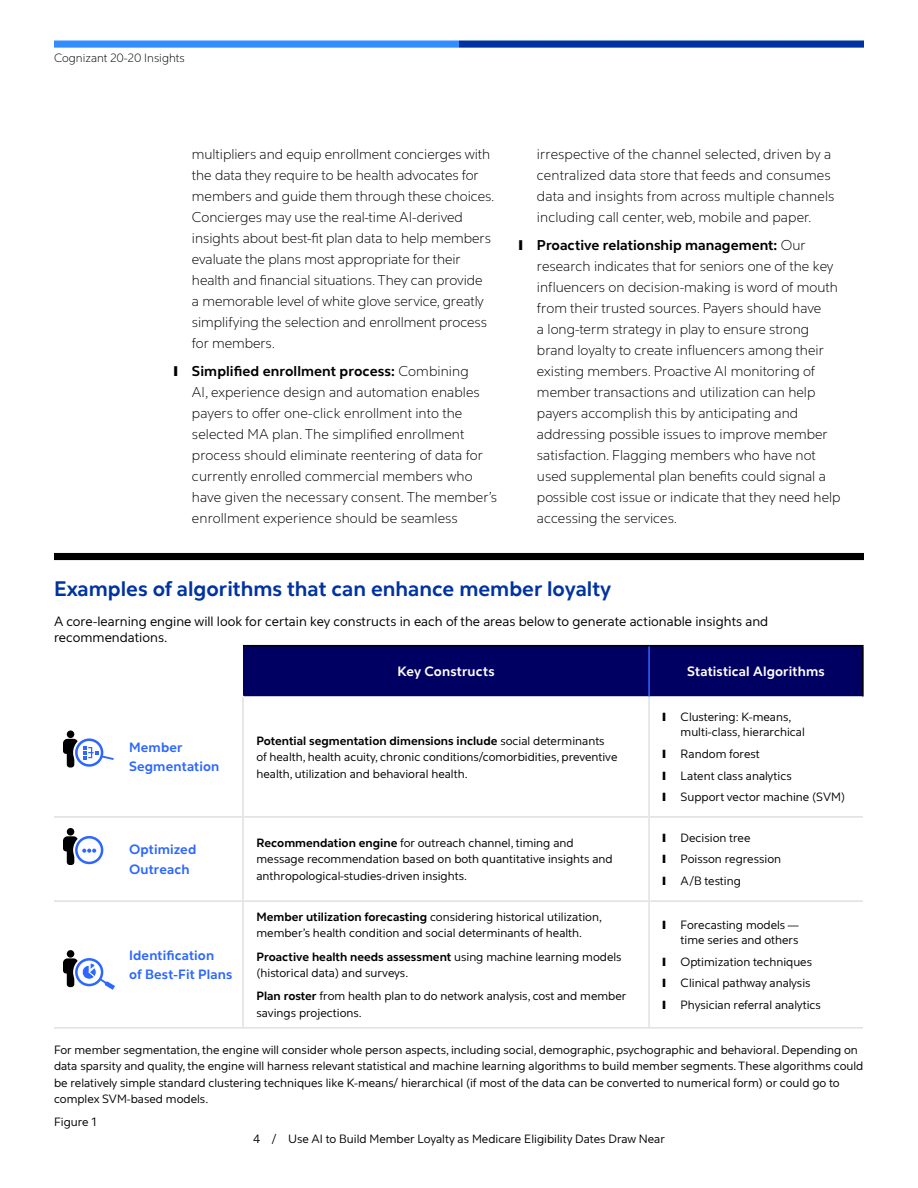
<style>
.page{position:relative;width:918px;height:1188px;background:#fff}
.page>*{position:absolute;margin:0;border:0;box-sizing:border-box;transform-origin:0 0}
.Chart_title_14_18{font:700 21px "Cognizant Sans";color:#0033a0}
.t1{font:300 14.25px/21px "Cognizant Sans";color:#000}
.Caption_body_8_11{font:13.5px/16.5px "Cognizant Sans";color:#000}
.Callout_large_26_32{font:700 13.5px/19.5px "Cognizant Sans";letter-spacing:.01em;color:#2d67ff}
.Callout_large_26_32-2{font:700 13.5px "Cognizant Sans";letter-spacing:.01em;color:#fff}
.Caption_body_8_11-2{font:12px/16.5px "Cognizant Sans";color:#000}
.Callout_large_26_32-3{font:12px/16.5px "Cognizant Sans";color:#000}
.t2{font:300 12px "Cognizant Sans";color:#000}
.Figure___8_11{font:12px "Cognizant Sans";color:#000}
.s1{font-weight:700}
</style>
<div class="page">
<div style="left:459px;top:40px;width:405px;height:8px;background:#0033a0"></div>
<div style="left:54px;top:40px;width:405px;height:8px;background:#328dff"></div>
<div style="left:54px;top:553px;width:810px;height:7px;background:#000"></div>
<div style="left:243px;top:646px;width:619px;height:50px;background:#000063"></div>
<hr style="left:243px;top:645px;width:406px;height:1px;background:#000">
<hr style="left:649px;top:645px;width:215px;height:1px;background:#000">
<hr style="left:862px;top:646px;width:2px;height:50px;background:#000">
<hr style="left:242px;top:697px;width:2px;height:119px;background:#e0e0e0">
<hr style="left:648px;top:696px;width:2px;height:120px;background:#e0e0e0">
<hr style="left:242px;top:818px;width:2px;height:82px;background:#e0e0e0">
<hr style="left:648px;top:818px;width:2px;height:82px;background:#e0e0e0">
<hr style="left:242px;top:902px;width:2px;height:125px;background:#e0e0e0">
<hr style="left:648px;top:902px;width:2px;height:125px;background:#e0e0e0">
<hr style="left:54px;top:816px;width:189px;height:2px;background:#e0e0e0">
<hr style="left:243px;top:816px;width:406px;height:2px;background:#e0e0e0">
<hr style="left:649px;top:816px;width:214px;height:2px;background:#e0e0e0">
<hr style="left:54px;top:900px;width:189px;height:2px;background:#e0e0e0">
<hr style="left:243px;top:900px;width:406px;height:2px;background:#e0e0e0">
<hr style="left:649px;top:900px;width:214px;height:2px;background:#e0e0e0">
<hr style="left:54px;top:1027px;width:189px;height:2px;background:#e0e0e0">
<hr style="left:243px;top:1027px;width:406px;height:2px;background:#e0e0e0">
<hr style="left:649px;top:1027px;width:214px;height:2px;background:#e0e0e0">
<hr style="left:648px;top:646px;width:2px;height:50px;background:#2d67ff">
<div style="left:67px;top:731px;width:7px;height:7px;background:#000;border-radius:50%"></div>
<div style="left:73px;top:736px;width:32px;height:33px;border:3px solid #fff;border-radius:50%"></div>
<div style="left:75px;top:738px;width:28px;height:29px;border:3px solid #2d67ff;border-radius:50%"></div>
<svg style="left:63px;top:739px;width:51px;height:29px"></svg>
<div style="left:67px;top:828px;width:7px;height:8px;background:#000;border-radius:50%"></div>
<div style="left:73px;top:834px;width:32px;height:32px;border:3px solid #fff;border-radius:50%"></div>
<svg style="left:76px;top:837px;width:26px;height:26px"></svg>
<div style="left:75px;top:836px;width:28px;height:28px;border:3px solid #2d67ff;border-radius:50%"></div>
<svg style="left:63px;top:836px;width:33px;height:29px"></svg>
<div style="left:67px;top:950px;width:7px;height:8px;background:#000;border-radius:50%"></div>
<div style="left:73px;top:956px;width:32px;height:32px;border:3px solid #fff;border-radius:50%"></div>
<svg style="left:63px;top:958px;width:52px;height:32px"></svg>
<p class="t2" style="left:54px;top:51px;width:132px">Cognizant 20-20 Insights</p>
<p class="t1" style="left:192px;top:144px;width:304px">multipliers and equip enrollment concierges with the data they require to be health advocates for members and guide them through these choices.<br>Concierges may use the real-time AI-derived insights about best-fit plan data to help members evaluate the plans most appropriate for their health and financial situations. They can provide<br>a memorable level of white glove service, greatly simplifying the selection and enrollment process for members.</p>
<p class="t1" style="left:192px;top:361px;width:307px;text-indent:-18px">❙ <span class="s1">Simplified enrollment process:</span> Combining<br>AI, experience design and automation enables payers to offer one-click enrollment into the selected MA plan. The simplified enrollment process should eliminate reentering of data for currently enrolled commercial members who have given the necessary consent. The member’s enrollment experience should be seamless</p>
<p class="t1" style="left:537px;top:144px;width:299px">irrespective of the channel selected, driven by a centralized data store that feeds and consumes data and insights from across multiple channels including call center, web, mobile and paper.</p>
<p class="t1" style="left:537px;top:235px;width:305px;text-indent:-18px">❙ <span class="s1">Proactive relationship management:</span> Our research indicates that for seniors one of the key influencers on decision-making is word of mouth from their trusted sources. Payers should have<br>a long-term strategy in play to ensure strong brand loyalty to create influencers among their existing members. Proactive AI monitoring of member transactions and utilization can help payers accomplish this by anticipating and addressing possible issues to improve member satisfaction. Flagging members who have not used supplemental plan benefits could signal a possible cost issue or indicate that they need help accessing the services.</p>
<p class="Chart_title_14_18" style="left:54px;top:575px;width:559px">Examples of algorithms that can enhance member loyalty</p>
<p class="Caption_body_8_11" style="left:54px;top:613px;width:716px">A core-learning engine will look for certain key constructs in each of the areas below to generate actionable insights and recommendations.</p>
<p class="Callout_large_26_32-2" style="left:397px;top:663px;width:99px">Key Constructs</p>
<p class="Callout_large_26_32-2" style="left:687px;top:663px;width:139px">Statistical Algorithms</p>
<p class="Callout_large_26_32" style="left:129px;top:738px;width:92px">Member<br>Segmentation</p>
<p class="Callout_large_26_32-3" style="left:256px;top:732px;width:362px"><span class="s1">Potential segmentation dimensions include</span> social determinants of health, health acuity, chronic conditions/comorbidities, preventive health, utilization and behavioral health.</p>
<p class="Callout_large_26_32" style="left:129px;top:840px;width:69px">Optimized<br>Outreach</p>
<p class="Callout_large_26_32-3" style="left:256px;top:835px;width:358px"><span class="s1">Recommendation engine</span> for outreach channel, timing and message recommendation based on both quantitative insights and anthropological-studies-driven insights.</p>
<p class="Callout_large_26_32" style="left:129px;top:945px;width:105px">Identification<br>of Best-Fit Plans</p>
<p class="Callout_large_26_32-3" style="left:256px;top:909px;width:347px"><span class="s1">Member utilization forecasting</span> considering historical utilization, member’s health condition and social determinants of health.</p>
<p class="Callout_large_26_32-3" style="left:256px;top:948px;width:367px"><span class="s1">Proactive health needs assessment</span> using machine learning models (historical data) and surveys.</p>
<p class="Callout_large_26_32-3" style="left:256px;top:988px;width:371px"><span class="s1">Plan roster</span> from health plan to do network analysis, cost and member savings projections.</p>
<p class="Caption_body_8_11-2" style="left:681px;top:710px;width:126px;line-height:15px;text-indent:-18px">❙ Clustering: K-means, multi-class, hierarchical</p>
<p class="Caption_body_8_11-2" style="left:663px;top:746px;width:99px">❙ Random forest</p>
<p class="Caption_body_8_11-2" style="left:663px;top:767px;width:131px">❙ Latent class analytics</p>
<p class="Caption_body_8_11-2" style="left:663px;top:789px;width:184px">❙ Support vector machine (SVM)</p>
<p class="Caption_body_8_11-2" style="left:663px;top:829px;width:89px">❙ Decision tree</p>
<p class="Caption_body_8_11-2" style="left:663px;top:851px;width:120px">❙ Poisson regression</p>
<p class="Caption_body_8_11-2" style="left:663px;top:873px;width:80px">❙ A/B testing</p>
<p class="Caption_body_8_11-2" style="left:663px;top:917px;width:138px;line-height:15px;text-align:right">❙ Forecasting models — time series and others</p>
<p class="Caption_body_8_11-2" style="left:663px;top:953px;width:151px">❙ Optimization techniques</p>
<p class="Caption_body_8_11-2" style="left:663px;top:975px;width:150px">❙ Clinical pathway analysis</p>
<p class="Caption_body_8_11-2" style="left:663px;top:997px;width:160px">❙ Physician referral analytics</p>
<p class="Caption_body_8_11-2" style="left:54px;top:1042px;width:811px">For member segmentation, the engine will consider whole person aspects, including social, demographic, psychographic and behavioral. Depending on data sparsity and quality, the engine will harness relevant statistical and machine learning algorithms to build member segments. These algorithms could be relatively simple standard clustering techniques like K-means/ hierarchical (if most of the data can be converted to numerical form) or could go to complex SVM-based models.</p>
<p class="Figure___8_11" style="left:54px;top:1114px;width:44px">Figure 1</p>
<p class="Caption_body_8_11-2" style="left:253px;top:1131px;width:413px">4 / Use AI to Build Member Loyalty as Medicare Eligibility Dates Draw Near</p>
</div>
